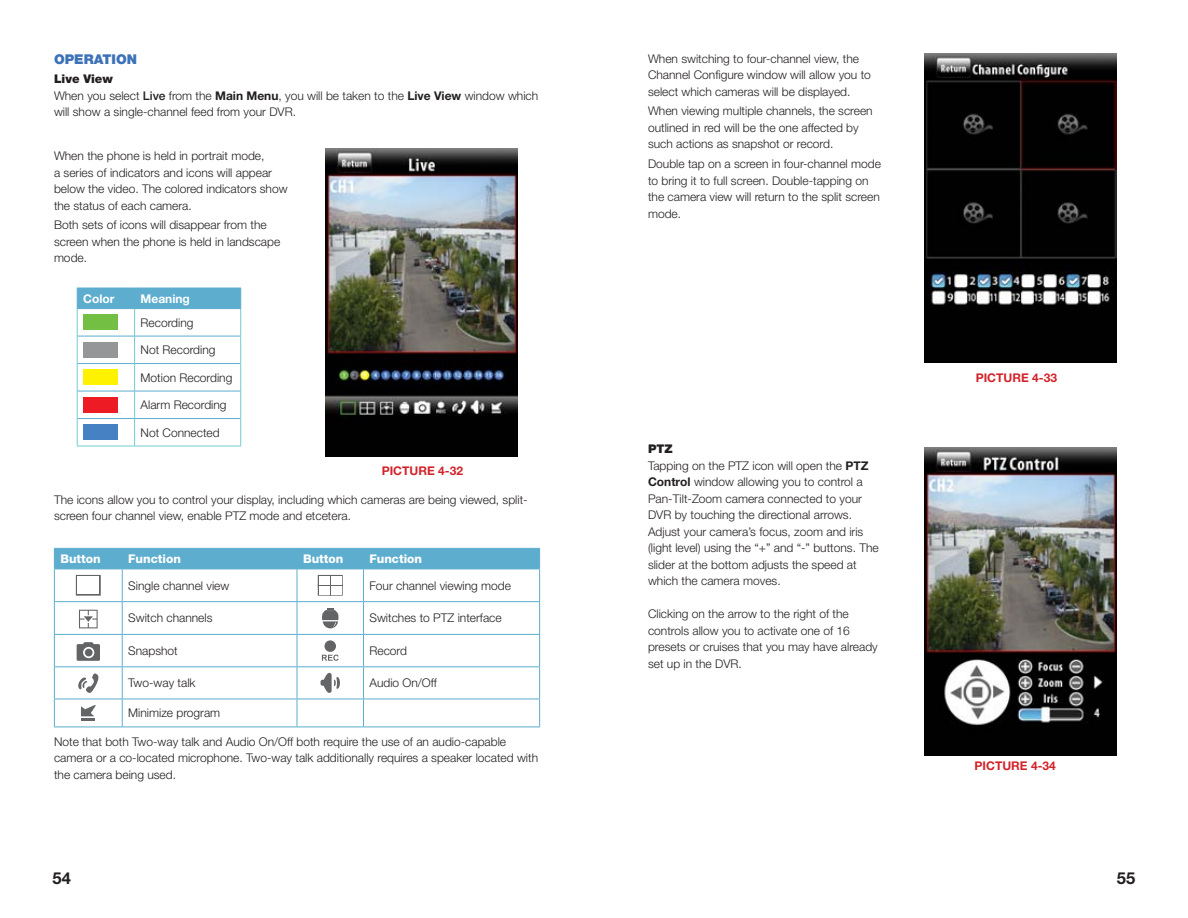
<style>
.page{position:relative;width:1188px;height:918px;background:#fff}
.page>*{position:absolute;margin:0;border:0;box-sizing:border-box;transform-origin:0 0}
.t1{font:700 16.5px "Helvetica Neue LT Pro";color:#231f20}
.body_text{font:900 13.5px "Helvetica Neue LT Pro";color:#3d71b8}
.body_text-2{font:300 12px/16.5px "Helvetica Neue LT Pro";color:#231f20}
.t2{font:700 12px "Helvetica Neue LT Pro";color:#d2232a}
.body_text-3{font:800 12px "Helvetica Neue LT Pro";color:#fff}
.body_text-4{font:700 12px "Helvetica Neue LT Pro";color:#fff}
.body_text-5{font:900 12px "Helvetica Neue LT Pro";color:#231f20}
.s1{font-weight:500}
.s2{font-weight:700}
</style>
<div class="page">
<img style="left:325px;top:148px;width:193px;height:309px">
<img style="left:924px;top:54px;width:193px;height:308px">
<hr style="left:77px;top:446px;width:58px;height:1px;background:#73cccf">
<hr style="left:135px;top:446px;width:106px;height:1px;background:#73cccf">
<svg style="left:77px;top:288px;width:164px;height:158px"></svg>
<hr style="left:77px;top:308px;width:58px;height:1px;background:#5cadce">
<hr style="left:135px;top:308px;width:106px;height:1px;background:#5cadce">
<hr style="left:78px;top:336px;width:57px;height:1px;background:#5cadce">
<hr style="left:135px;top:336px;width:105px;height:1px;background:#5cadce">
<hr style="left:78px;top:363px;width:57px;height:1px;background:#5cadce">
<hr style="left:135px;top:363px;width:105px;height:1px;background:#5cadce">
<hr style="left:78px;top:391px;width:57px;height:1px;background:#5cadce">
<hr style="left:135px;top:391px;width:105px;height:1px;background:#5cadce">
<hr style="left:78px;top:418px;width:57px;height:1px;background:#5cadce">
<hr style="left:135px;top:418px;width:105px;height:1px;background:#5cadce">
<div style="left:83px;top:315px;width:35px;height:15px;background:#72bf44"></div>
<div style="left:83px;top:342px;width:35px;height:16px;background:#949698"></div>
<div style="left:83px;top:370px;width:35px;height:15px;background:#fff200"></div>
<div style="left:83px;top:397px;width:35px;height:16px;background:#ed1c24"></div>
<div style="left:83px;top:425px;width:35px;height:15px;background:#4682c3"></div>
<div style="left:54px;top:548px;width:486px;height:21px;background:#5cadce"></div>
<hr style="left:54px;top:569px;width:68px;height:1px;background:#5cadce">
<hr style="left:54px;top:569px;width:1px;height:32px;background:#5cadce">
<hr style="left:122px;top:569px;width:175px;height:1px;background:#5cadce">
<hr style="left:122px;top:569px;width:1px;height:32px;background:#5cadce">
<hr style="left:297px;top:569px;width:67px;height:1px;background:#5cadce">
<hr style="left:297px;top:569px;width:1px;height:32px;background:#5cadce">
<hr style="left:364px;top:569px;width:176px;height:1px;background:#5cadce">
<hr style="left:363px;top:569px;width:1px;height:32px;background:#5cadce">
<hr style="left:539px;top:569px;width:1px;height:32px;background:#5cadce">
<hr style="left:54px;top:601px;width:68px;height:1px;background:#5cadce">
<hr style="left:54px;top:602px;width:1px;height:32px;background:#5cadce">
<hr style="left:122px;top:601px;width:175px;height:1px;background:#5cadce">
<hr style="left:122px;top:602px;width:1px;height:32px;background:#5cadce">
<hr style="left:297px;top:601px;width:67px;height:1px;background:#5cadce">
<hr style="left:297px;top:602px;width:1px;height:32px;background:#5cadce">
<hr style="left:364px;top:601px;width:176px;height:1px;background:#5cadce">
<hr style="left:363px;top:602px;width:1px;height:32px;background:#5cadce">
<hr style="left:539px;top:602px;width:1px;height:32px;background:#5cadce">
<hr style="left:54px;top:634px;width:68px;height:1px;background:#5cadce">
<hr style="left:54px;top:635px;width:1px;height:31px;background:#5cadce">
<hr style="left:122px;top:634px;width:175px;height:1px;background:#5cadce">
<hr style="left:122px;top:635px;width:1px;height:31px;background:#5cadce">
<hr style="left:297px;top:634px;width:67px;height:1px;background:#5cadce">
<hr style="left:297px;top:635px;width:1px;height:31px;background:#5cadce">
<hr style="left:364px;top:634px;width:176px;height:1px;background:#5cadce">
<hr style="left:363px;top:635px;width:1px;height:31px;background:#5cadce">
<hr style="left:539px;top:635px;width:1px;height:31px;background:#5cadce">
<hr style="left:54px;top:666px;width:68px;height:1px;background:#5cadce">
<hr style="left:54px;top:667px;width:1px;height:32px;background:#5cadce">
<hr style="left:122px;top:666px;width:175px;height:1px;background:#5cadce">
<hr style="left:122px;top:667px;width:1px;height:32px;background:#5cadce">
<hr style="left:297px;top:666px;width:67px;height:1px;background:#5cadce">
<hr style="left:297px;top:667px;width:1px;height:32px;background:#5cadce">
<hr style="left:364px;top:666px;width:176px;height:1px;background:#5cadce">
<hr style="left:363px;top:667px;width:1px;height:32px;background:#5cadce">
<hr style="left:539px;top:667px;width:1px;height:32px;background:#5cadce">
<hr style="left:54px;top:699px;width:68px;height:1px;background:#5cadce">
<svg style="left:54px;top:699px;width:1px;height:28px"></svg>
<hr style="left:122px;top:699px;width:175px;height:1px;background:#5cadce">
<svg style="left:122px;top:699px;width:1px;height:28px"></svg>
<hr style="left:297px;top:699px;width:67px;height:1px;background:#5cadce">
<svg style="left:297px;top:699px;width:1px;height:28px"></svg>
<hr style="left:364px;top:699px;width:176px;height:1px;background:#5cadce">
<svg style="left:363px;top:699px;width:1px;height:28px"></svg>
<svg style="left:539px;top:699px;width:1px;height:28px"></svg>
<hr style="left:54px;top:727px;width:68px;height:1px;background:#5cadce">
<hr style="left:122px;top:727px;width:175px;height:1px;background:#5cadce">
<hr style="left:297px;top:727px;width:67px;height:1px;background:#5cadce">
<hr style="left:364px;top:727px;width:176px;height:1px;background:#5cadce">
<svg style="left:76px;top:575px;width:25px;height:21px"></svg>
<div style="left:77px;top:576px;width:22px;height:18px;background:#fff"></div>
<svg style="left:318px;top:575px;width:12px;height:9px"></svg>
<svg style="left:331px;top:586px;width:12px;height:10px"></svg>
<svg style="left:330px;top:575px;width:13px;height:11px"></svg>
<svg style="left:318px;top:584px;width:13px;height:12px"></svg>
<div style="left:319px;top:576px;width:10px;height:9px;background:#fff"></div>
<div style="left:331px;top:586px;width:10px;height:8px;background:#fff"></div>
<div style="left:331px;top:576px;width:10px;height:9px;background:#fff"></div>
<div style="left:319px;top:586px;width:10px;height:8px;background:#fff"></div>
<svg style="left:79px;top:610px;width:19px;height:18px"></svg>
<svg style="left:322px;top:608px;width:17px;height:20px"></svg>
<svg style="left:77px;top:642px;width:23px;height:19px"></svg>
<svg style="left:83px;top:647px;width:11px;height:11px"></svg>
<div style="left:85px;top:649px;width:8px;height:7px;background:#636466;border-radius:50%"></div>
<div style="left:325px;top:640px;width:11px;height:12px;background:#636466;border-radius:50%"></div>
<svg style="left:322px;top:655px;width:17px;height:6px"></svg>
<svg style="left:78px;top:674px;width:20px;height:19px"></svg>
<svg style="left:321px;top:672px;width:19px;height:21px"></svg>
<svg style="left:81px;top:705px;width:15px;height:16px"></svg>
<img style="left:924px;top:448px;width:193px;height:308px">
<p class="body_text" style="left:54px;top:51px;width:85px">OPERATION</p>
<p class="body_text-5" style="left:54px;top:72px;width:60px">Live View</p>
<p class="body_text-2" style="left:54px;top:87px;width:486px">When you select <span class="s1">Live</span> from the <span class="s2">Main Menu</span>, you will be taken to the <span class="s2">Live View</span> window which will show a single-channel feed from your DVR.</p>
<p class="body_text-2" style="left:54px;top:147px;width:235px">When the phone is held in portrait mode,<br>a series of indicators and icons will appear below the video. The colored indicators show the status of each camera.</p>
<p class="body_text-2" style="left:54px;top:217px;width:228px">Both sets of icons will disappear from the screen when the phone is held in landscape mode.</p>
<p class="body_text-4" style="left:83px;top:291px;width:33px">Color</p>
<p class="body_text-4" style="left:141px;top:291px;width:51px">Meaning</p>
<p class="body_text-2" style="left:141px;top:314px;width:54px">Recording</p>
<p class="body_text-2" style="left:141px;top:341px;width:76px">Not Recording</p>
<p class="body_text-2" style="left:141px;top:369px;width:93px">Motion Recording</p>
<p class="body_text-2" style="left:141px;top:396px;width:88px">Alarm Recording</p>
<p class="body_text-2" style="left:141px;top:424px;width:81px">Not Connected</p>
<p class="t2" style="left:382px;top:463px;width:83px">PICTURE 4-32</p>
<p class="body_text-2" style="left:54px;top:491px;width:475px">The icons allow you to control your display, including which cameras are being viewed, split&shy;screen four channel view, enable PTZ mode and etcetera.</p>
<p class="body_text-3" style="left:60px;top:552px;width:42px">Button</p>
<p class="body_text-3" style="left:128px;top:552px;width:54px">Function</p>
<p class="body_text-3" style="left:303px;top:552px;width:42px">Button</p>
<p class="body_text-3" style="left:370px;top:552px;width:54px">Function</p>
<p class="body_text-2" style="left:128px;top:577px;width:103px">Single channel view</p>
<p class="body_text-2" style="left:370px;top:577px;width:143px">Four channel viewing mode</p>
<p class="body_text-2" style="left:128px;top:610px;width:86px">Switch channels</p>
<p class="body_text-2" style="left:370px;top:610px;width:134px">Switches to PTZ interface</p>
<p class="body_text-2" style="left:128px;top:642px;width:51px">Snapshot</p>
<p class="body_text-2" style="left:370px;top:642px;width:39px">Record</p>
<p class="body_text-2" style="left:128px;top:674px;width:69px">Two-way talk</p>
<p class="body_text-2" style="left:370px;top:674px;width:69px">Audio On/Off</p>
<p class="body_text-2" style="left:128px;top:704px;width:94px">Minimize program</p>
<p class="body_text-2" style="left:54px;top:733px;width:486px">Note that both Two-way talk and Audio On/Off both require the use of an audio-capable camera or a co-located microphone. Two-way talk additionally requires a speaker located with the camera being used.</p>
<p class="body_text-2" style="left:648px;top:50px;width:224px">When switching to four-channel view, the<br>Channel Configure window will allow you to select which cameras will be displayed.</p>
<p class="body_text-2" style="left:648px;top:103px;width:226px">When viewing multiple channels, the screen outlined in red will be the one affected by such actions as snapshot or record.</p>
<p class="body_text-2" style="left:648px;top:155px;width:234px">Double tap on a screen in four-channel mode to bring it to full screen. Double-tapping on the camera view will return to the split screen mode.</p>
<p class="body_text-5" style="left:648px;top:442px;width:26px">PTZ</p>
<p class="body_text-2" style="left:648px;top:457px;width:232px">Tapping on the PTZ icon will open the <span class="s2">PTZ Control</span> window allowing you to control a Pan-Tilt-Zoom camera connected to your DVR by touching the directional arrows.<br>Adjust your camera’s focus, zoom and iris (light level) using the “+” and “-” buttons. The slider at the bottom adjusts the speed at which the camera moves.</p>
<p class="body_text-2" style="left:648px;top:605px;width:231px">Clicking on the arrow to the right of the controls allow you to activate one of 16 presets or cruises that you may have already set up in the DVR.</p>
<p class="t2" style="left:976px;top:371px;width:83px">PICTURE 4-33</p>
<p class="t2" style="left:975px;top:759px;width:83px">PICTURE 4-34</p>
<h1 class="t1" style="left:52px;top:868px;width:20px">54</h1>
<h1 class="t1" style="left:1117px;top:868px;width:20px">55</h1>
</div>
